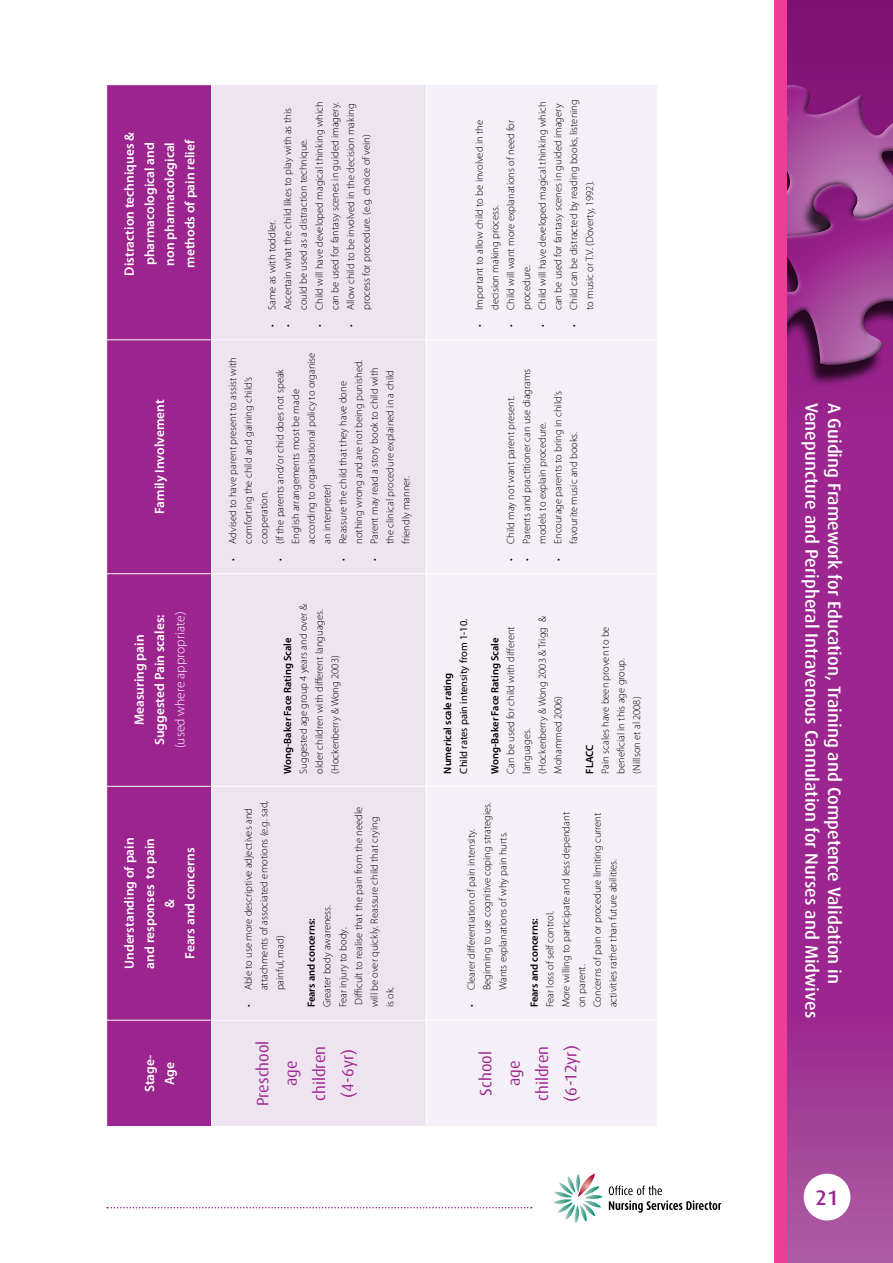
<style>
.page{position:relative;width:893px;height:1263px;background:#fff}
.page>*{position:absolute;margin:0;border:0;box-sizing:border-box;transform-origin:0 0}
.t1{font:500 21px "Dax";color:#9c248f}
.t2{font:500 18px "Dax";color:#fff}
.t3{font:16.5px/28.3px "Dax";color:#9c248f;text-align:center}
.t4{font:600 13.5px/20.2px "Myriad Pro";color:#fff;text-align:center}
.t5{font:300 13.5px "Myriad Pro";color:#fff}
.t6{font:300 10.5px/15.8px "Myriad Pro";color:#000}
.t7{font:600 10.5px "Myriad Pro";color:#000}
.t8{font:10.5px "Myriad Pro";color:#000}
</style>
<div class="page">
<svg style="left:554px;top:1174px;width:48px;height:49px"></svg>
<svg style="left:609px;top:1185px;width:112px;height:27px"></svg>
<svg style="left:107px;top:1207px;width:425px;height:1px"></svg>
<svg style="left:787px;top:0;width:106px;height:1263px;background:#9b2a8f"></svg>
<div style="left:787px;top:190px;width:106px;height:196px;background:#000;opacity:.75"></div>
<svg style="left:787px;top:83px;width:106px;height:99px;background:#9d4393"></svg>
<div style="left:787px;top:182px;width:106px;height:185px;background:#fff;opacity:.75"></div>
<div style="left:787px;top:186px;width:106px;height:181px;background:#000;opacity:.75"></div>
<div style="left:804px;top:1174px;width:46px;height:46px;background:#fff;border-radius:50%"></div>
<div style="left:774px;top:0;width:13px;height:1263px;background:#ee3d96"></div>
<svg style="left:107px;top:85px;width:104px;height:1041px;background:#a02e94"></svg>
<div style="left:212px;top:85px;width:214px;height:1041px;background:#eee4f0"></div>
<div style="left:427px;top:85px;width:230px;height:1041px;background:#f5eff7"></div>
<hr style="left:107px;top:1020px;width:104px;height:1px;background:#fff">
<hr style="left:107px;top:786px;width:104px;height:1px;background:#fff">
<hr style="left:107px;top:573px;width:104px;height:1px;background:#fff">
<hr style="left:107px;top:339px;width:104px;height:1px;background:#fff">
<hr style="left:212px;top:1020px;width:214px;height:1px;background:#fff">
<hr style="left:212px;top:786px;width:214px;height:1px;background:#fff">
<hr style="left:212px;top:573px;width:214px;height:1px;background:#fff">
<hr style="left:212px;top:339px;width:214px;height:1px;background:#fff">
<hr style="left:427px;top:1020px;width:230px;height:1px;background:#fff">
<hr style="left:427px;top:786px;width:230px;height:1px;background:#fff">
<hr style="left:427px;top:573px;width:230px;height:1px;background:#fff">
<hr style="left:427px;top:339px;width:230px;height:1px;background:#fff">
<p class="t4" style="left:119px;top:276px;width:145px;rotate:-90deg">Distraction techniques &amp; pharmacological and non pharmacological methods of pain relief</p>
<p class="t4" style="left:149px;top:514px;width:116px;rotate:-90deg">Family Involvement</p>
<p class="t4" style="left:129px;top:745px;width:132px;rotate:-90deg">Measuring pain<br>Suggested Pain scales:</p>
<p class="t5" style="left:172px;top:748px;width:138px;rotate:-90deg">(used where appropriate)</p>
<p class="t4" style="left:119px;top:969px;width:133px;rotate:-90deg">Understanding of pain and responses to pain &amp;<br>Fears and concerns</p>
<p class="t4" style="left:139px;top:1092px;width:39px;rotate:-90deg">Stage-<br>Age</p>
<p class="t6" style="left:264px;top:327px;width:108px;rotate:-90deg">• Same as with toddler.</p>
<p class="t6" style="left:280px;top:310px;width:203px;text-indent:-17px;rotate:-90deg">• Ascertain what the child likes to play with as this could be used as a distraction technique.</p>
<p class="t6" style="left:311px;top:327px;width:227px;text-align:right;rotate:-90deg">• Child will have developed magical thinking which can be used for fantasy scenes in guided imagery.</p>
<p class="t6" style="left:343px;top:310px;width:208px;text-indent:-17px;rotate:-90deg">• Allow child to be involved in the decision making process for procedure. (e.g. choice of vein)</p>
<p class="t6" style="left:225px;top:544px;width:189px;text-indent:-17px;rotate:-90deg">• Advised to have parent present to assist with comforting the child and gaining child’s cooperation.</p>
<p class="t6" style="left:272px;top:544px;width:193px;text-indent:-17px;rotate:-90deg">• (If the parents and/or chid does not speak English arrangements most be made according to organisational policy to organise an interpreter)</p>
<p class="t6" style="left:335px;top:544px;width:185px;text-indent:-17px;rotate:-90deg">• Reassure the child that they have done nothing wrong and are not being punished.</p>
<p class="t6" style="left:366px;top:544px;width:178px;text-indent:-17px;rotate:-90deg">• Parent may read a story book to child with the clinical procedure explained in a child friendly manner.</p>
<p class="t6" style="left:295px;top:773px;width:171px;rotate:-90deg">Suggested age group 4 years and over &amp; older children with different languages. (Hockenberry &amp; Wong 2003)</p>
<p class="t7" style="left:281px;top:773px;width:138px;rotate:-90deg">Wong-Baker Face Rating Scale</p>
<p class="t6" style="left:240px;top:990px;width:191px;text-indent:-17px;rotate:-90deg">• Able to use more descriptive adjectives and attachments of associated emotions (e.g. sad, painful, mad)</p>
<p class="t7" style="left:305px;top:1007px;width:90px;rotate:-90deg">Fears and concerns:</p>
<p class="t6" style="left:319px;top:1007px;width:202px;rotate:-90deg">Greater body awareness.<br>Fear injury to body.<br>Difficult to realise that the pain from the needle will be over quickly. Reassure child that crying<br>is ok.</p>
<h3 class="t3" style="left:249px;top:1106px;width:67px;rotate:-90deg">Preschool age children (4-6yr)</h3>
<p class="t6" style="left:534px;top:327px;width:227px;text-align:right;rotate:-90deg">• Child will have developed magical thinking which can be used for fantasy scenes in guided imagery</p>
<p class="t6" style="left:566px;top:310px;width:212px;text-indent:-17px;rotate:-90deg">• Child can be distracted by reading books, listening to music or T.V. (Doverty, 1992).</p>
<p class="t6" style="left:471px;top:310px;width:191px;text-indent:-17px;rotate:-90deg">• Important to allow child to be involved in the decision making process.</p>
<p class="t6" style="left:503px;top:310px;width:192px;text-indent:-17px;rotate:-90deg">• Child will want more explanations of need for procedure.</p>
<p class="t6" style="left:518px;top:544px;width:177px;text-indent:-17px;rotate:-90deg">• Parents and practitioner can use diagrams models to explain procedure.</p>
<p class="t6" style="left:550px;top:544px;width:154px;text-indent:-17px;rotate:-90deg">• Encourage parents to bring in child’s favourite music and books.</p>
<p class="t6" style="left:503px;top:561px;width:166px;rotate:-90deg">• Child may not want parent present.</p>
<p class="t8" style="left:458px;top:773px;width:156px;rotate:-90deg">Child rates pain intensity from 1-10.</p>
<p class="t7" style="left:441px;top:773px;width:102px;rotate:-90deg">Numerical scale rating</p>
<p class="t6" style="left:503px;top:773px;width:158px;rotate:-90deg">Can be used for child with different languages.<br>(Hockenberry &amp; Wong 2003 &amp; Trigg &amp;<br>Mohammed 2006)</p>
<p class="t7" style="left:488px;top:773px;width:138px;rotate:-90deg">Wong-Baker Face Rating Scale</p>
<p class="t7" style="left:583px;top:773px;width:31px;rotate:-90deg">FLACC</p>
<p class="t6" style="left:597px;top:773px;width:149px;rotate:-90deg">Pain scales have been proven to be beneficial in this age group. (Nillson et al 2008)</p>
<p class="t6" style="left:463px;top:990px;width:190px;text-indent:-17px;rotate:-90deg">• Clearer differentiation of pain intensity.<br>Beginning to use cognitive coping strategies.<br>Wants explanations of why pain hurts.</p>
<p class="t7" style="left:528px;top:1007px;width:90px;rotate:-90deg">Fears and concerns:</p>
<p class="t6" style="left:542px;top:1007px;width:197px;rotate:-90deg">Fear loss of self control.<br>More willing to participate and less dependant on parent.<br>Concerns of pain or procedure limiting current activities rather than future abilities.</p>
<h3 class="t3" style="left:472px;top:1101px;width:58px;rotate:-90deg">School age children (6-12yr)</h3>
<h2 class="t2" style="left:822px;top:403px;width:617px;rotate:90deg">Venepuncture and Peripheral Intravenous Cannulation for Nurses and Midwives</h2>
<h2 class="t2" style="left:844px;top:403px;width:583px;rotate:90deg">A Guiding Framework for Education, Training and Competence Validation in</h2>
<h1 class="t1" style="left:816px;top:1186px;width:24px">21</h1>
</div>
